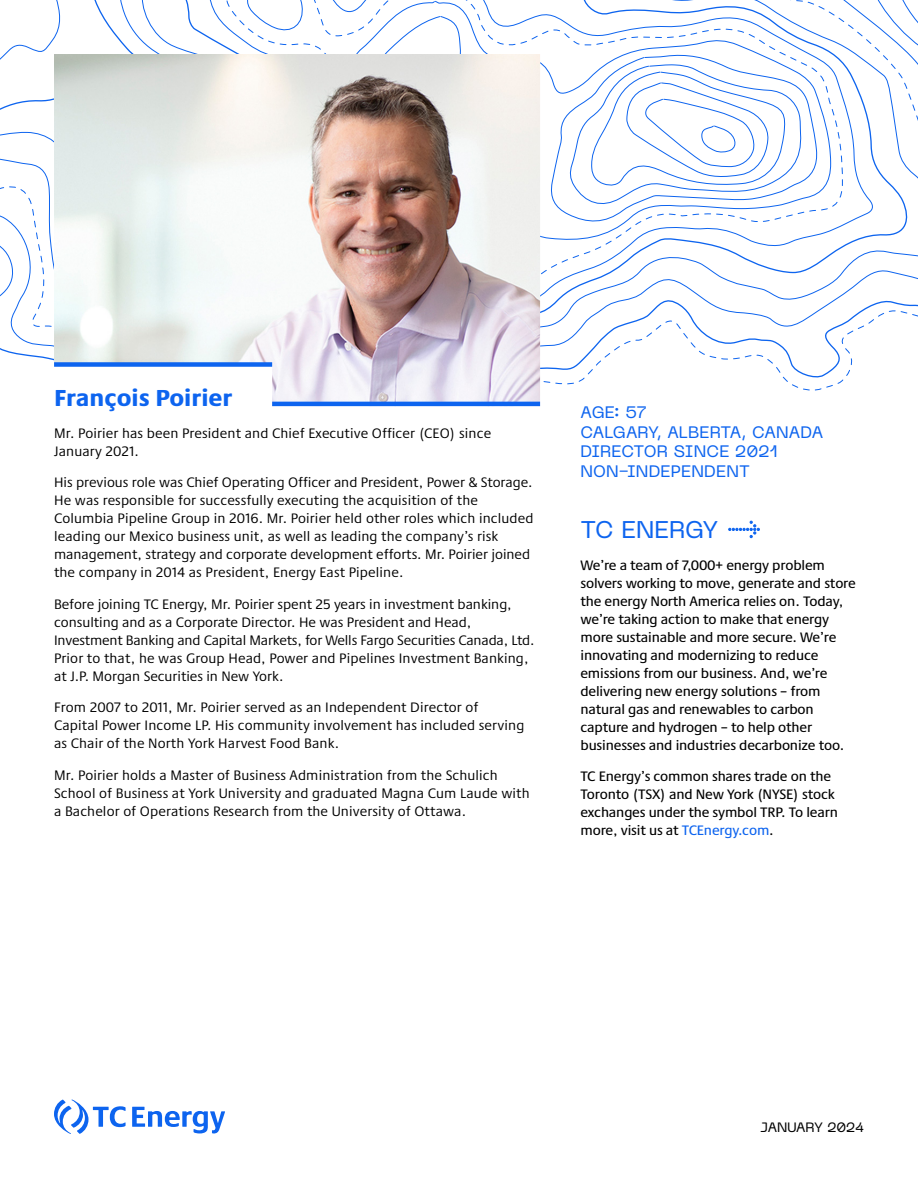
<style>
.page{position:relative;width:918px;height:1188px;background:#fff}
.page>*{position:absolute;margin:0;border:0;box-sizing:border-box;transform-origin:0 0}
.FirstName_LastName{font:800 24px "Praxis Next";color:#0d64ef}
.t1{font:24px "PP Neue Machina";letter-spacing:-.005em;color:#0d64ef}
.Job_Title{font:16.5px "PP Neue Machina";letter-spacing:.005em;color:#0d64ef}
.body{font:14.25px/18px "Praxis Next";letter-spacing:.01em;color:#000}
.t2{font:500 14.25px/18px "Praxis Next";letter-spacing:-.01em;color:#000}
.t3{font:13.5px "PP Neue Machina";letter-spacing:-.005em;color:#000}
.s1{color:#0d64ef}
</style>
<div class="page">
<svg style="left:0;top:0;width:61px;height:60px"></svg>
<svg style="left:172px;top:0;width:739px;height:293px"></svg>
<svg style="left:540px;top:293px;width:378px;height:15px"></svg>
<svg style="left:540px;top:308px;width:378px;height:98px"></svg>
<svg style="left:0;top:98px;width:54px;height:263px"></svg>
<svg style="left:569px;top:0;width:349px;height:208px"></svg>
<svg style="left:132px;top:1107px;width:93px;height:26px"></svg>
<svg style="left:54px;top:1099px;width:72px;height:35px"></svg>
<svg style="left:729px;top:521px;width:31px;height:17px"></svg>
<img style="left:54px;top:54px;width:486px;height:348px">
<div style="left:54px;top:362px;width:218px;height:5px;background:#0d64ef"></div>
<hr style="left:272px;top:402px;width:268px;height:4px;background:#0d64ef">
<p class="FirstName_LastName" style="left:54px;top:379px;width:180px">François Poirier</p>
<p class="body" style="left:54px;top:424px;width:439px">Mr. Poirier has been President and Chief Executive Officer (CEO) since<br>January 2021.</p>
<p class="body" style="left:54px;top:473px;width:481px">His previous role was Chief Operating Officer and President, Power &amp; Storage.<br>He was responsible for successfully executing the acquisition of the Columbia Pipeline Group in 2016. Mr. Poirier held other roles which included leading our Mexico business unit, as well as leading the company’s risk management, strategy and corporate development efforts. Mr. Poirier joined the company in 2014 as President, Energy East Pipeline.</p>
<p class="body" style="left:54px;top:595px;width:482px">Before joining TC Energy, Mr. Poirier spent 25 years in investment banking, consulting and as a Corporate Director. He was President and Head, Investment Banking and Capital Markets, for Wells Fargo Securities Canada, Ltd.<br>Prior to that, he was Group Head, Power and Pipelines Investment Banking, at J.P. Morgan Securities in New York.</p>
<p class="body" style="left:54px;top:698px;width:472px">From 2007 to 2011, Mr. Poirier served as an Independent Director of<br>Capital Power Income LP. His community involvement has included serving as Chair of the North York Harvest Food Bank.</p>
<p class="body" style="left:54px;top:766px;width:477px">Mr. Poirier holds a Master of Business Administration from the Schulich<br>School of Business at York University and graduated Magna Cum Laude with a Bachelor of Operations Research from the University of Ottawa.</p>
<p class="Job_Title" style="left:580px;top:402px;width:68px">AGE: 57</p>
<p class="Job_Title" style="left:580px;top:421px;width:244px">CALGARY, ALBERTA, CANADA</p>
<p class="Job_Title" style="left:580px;top:441px;width:198px">DIRECTOR SINCE 2021</p>
<p class="Job_Title" style="left:580px;top:460px;width:171px">NON-INDEPENDENT</p>
<h1 class="t1" style="left:580px;top:514px;width:140px">TC ENERGY</h1>
<p class="t2" style="left:580px;top:555px;width:277px">We’re a team of 7,000+ energy problem solvers working to move, generate and store the energy North America relies on. Today, we’re taking action to make that energy more sustainable and more secure. We’re innovating and modernizing to reduce emissions from our business. And, we’re delivering new energy solutions – from natural gas and renewables to carbon capture and hydrogen – to help other businesses and industries decarbonize too.</p>
<p class="t2" style="left:580px;top:767px;width:259px">TC Energy’s common shares trade on the Toronto (TSX) and New York (NYSE) stock exchanges under the symbol TRP. To learn more, visit us at <span class="s1">TCEnergy.com</span>.</p>
<p class="t3" style="left:761px;top:1119px;width:105px">JANUARY 2024</p>
</div>
